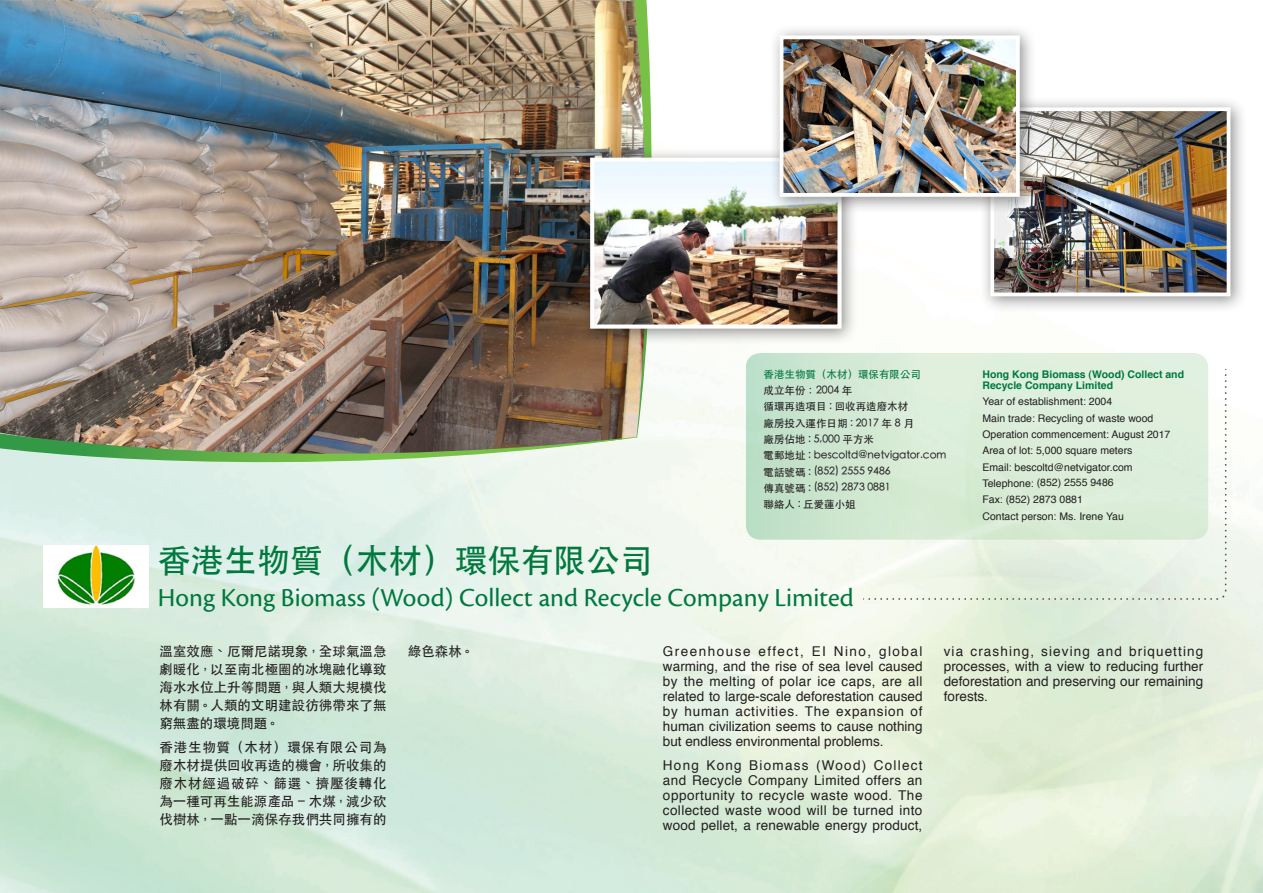
<style>
.page{position:relative;width:1263px;height:893px;background:#fff}
.page>*{position:absolute;margin:0;border:0;box-sizing:border-box;transform-origin:0 0}
.Chinese_Body_Text{font:500 33px "ST Heiti TC";color:#00783e}
.Chinese_Body_Text-2{font:27px "Cronos Pro";color:#00783e}
.Chinese_Body_Text-3{font:13.5px/15px "Helvetica";color:#231f20;text-align:justify}
.Chinese_Body_Text-4{font:500 13.5px/18px "ST Heiti TC";letter-spacing:.005em;color:#231f20;text-align:justify}
.Chinese_Body_Text-5{font:10.5px "Helvetica";color:#231f20}
.Chinese_Body_Text-6{font:500 10.5px "ST Heiti TC";color:#231f20}
.Chinese_Body_Text-7{font:700 10.5px/11.2px "Helvetica";color:#00783e}
.Chinese_Body_Text-8{font:500 10.5px "ST Heiti TC";color:#00783e}
</style>
<div class="page">
<svg style="left:746px;top:353px;width:462px;height:187px;background:#cbe5d0"></svg>
<img style="left:0;top:0;width:663px;height:486px">
<div style="left:579px;top:146px;width:279px;height:200px;background:#231f20;opacity:.5"></div>
<img style="left:595px;top:163px;width:242px;height:161px">
<div style="left:590px;top:158px;width:252px;height:171px;border:4px solid #fff"></div>
<div style="left:979px;top:96px;width:268px;height:218px;background:#231f20;opacity:.5"></div>
<img style="left:995px;top:112px;width:230px;height:179px">
<div style="left:990px;top:107px;width:240px;height:189px;border:4px solid #fff"></div>
<div style="left:768px;top:24px;width:269px;height:190px;background:#231f20;opacity:.5"></div>
<img style="left:785px;top:40px;width:230px;height:152px">
<div style="left:780px;top:35px;width:240px;height:162px;border:4px solid #fff"></div>
<svg style="left:862px;top:368px;width:365px;height:232px;background:#dfeedc"></svg>
<img style="left:55px;top:546px;width:81px;height:61px">
<p class="Chinese_Body_Text-8" style="left:763px;top:368px;width:159px">香港生物質（木材）環保有限公司</p>
<p class="Chinese_Body_Text-6" style="left:763px;top:384px;width:90px">成立年份：2004 年</p>
<p class="Chinese_Body_Text-6" style="left:763px;top:401px;width:146px">循環再造項目 : 回收再造廢木材</p>
<p class="Chinese_Body_Text-6" style="left:763px;top:417px;width:152px">廠房投入運作日期 : 2017 年 8 月</p>
<p class="Chinese_Body_Text-6" style="left:763px;top:433px;width:112px">廠房佔地 : 5,000 平方米</p>
<p class="Chinese_Body_Text-6" style="left:763px;top:450px;width:184px">電郵地址 : bescoltd@netvigator.com</p>
<p class="Chinese_Body_Text-6" style="left:763px;top:465px;width:129px">電話號碼 : (852) 2555 9486</p>
<p class="Chinese_Body_Text-6" style="left:763px;top:482px;width:129px">傳真號碼 : (852) 2873 0881</p>
<p class="Chinese_Body_Text-6" style="left:763px;top:499px;width:94px">聯絡人 : 丘愛蓮小姐</p>
<p class="Chinese_Body_Text" style="left:158px;top:542px;width:496px">香港生物質（木材）環保有限公司</p>
<p class="Chinese_Body_Text-2" style="left:158px;top:582px;width:697px">Hong Kong Biomass (Wood) Collect and Recycle Company Limited</p>
<p class="Chinese_Body_Text-7" style="left:982px;top:368px;width:203px">Hong Kong Biomass (Wood) Collect and<br>Recycle Company Limited</p>
<p class="Chinese_Body_Text-5" style="left:982px;top:393px;width:131px">Year of establishment: 2004</p>
<p class="Chinese_Body_Text-5" style="left:982px;top:410px;width:172px">Main trade: Recycling of waste wood</p>
<p class="Chinese_Body_Text-5" style="left:982px;top:426px;width:189px">Operation commencement: August 2017</p>
<p class="Chinese_Body_Text-5" style="left:982px;top:442px;width:151px">Area of lot: 5,000 square meters</p>
<p class="Chinese_Body_Text-5" style="left:982px;top:459px;width:152px">Email: bescoltd@netvigator.com</p>
<p class="Chinese_Body_Text-5" style="left:982px;top:474px;width:133px">Telephone: (852) 2555 9486</p>
<p class="Chinese_Body_Text-5" style="left:982px;top:491px;width:102px">Fax: (852) 2873 0881</p>
<p class="Chinese_Body_Text-5" style="left:982px;top:508px;width:143px">Contact person: Ms. Irene Yau</p>
<p class="Chinese_Body_Text-4" style="left:159px;top:642px;width:229px">溫室效應、厄爾尼諾現象，全球氣溫急劇暖化，以至南北極圈的冰塊融化導致海水水位上升等問題，與人類大規模伐林有關。人類的文明建設彷彿帶來了無窮無盡的環境問題。</p>
<p class="Chinese_Body_Text-4" style="left:159px;top:738px;width:229px">香港生物質（木材）環保有限公司為廢木材提供回收再造的機會，所收集的廢木材經過破碎、篩選、擠壓後轉化為一種可再生能源產品 – 木煤，減少砍伐樹林，一點一滴保存我們共同擁有的</p>
<p class="Chinese_Body_Text-4" style="left:408px;top:642px;width:67px">綠色森林。</p>
<p class="Chinese_Body_Text-3" style="left:663px;top:644px;width:261px">Greenhouse effect, EI Nino, global warming, and the rise of sea level caused by the melting of polar ice caps, are all related to large-scale deforestation caused by human activities. The expansion of human civilization seems to cause nothing but endless environmental problems.</p>
<p class="Chinese_Body_Text-3" style="left:663px;top:758px;width:261px">Hong Kong Biomass (Wood) Collect and Recycle Company Limited offers an opportunity to recycle waste wood. The collected waste wood will be turned into wood pellet, a renewable energy product,</p>
<p class="Chinese_Body_Text-3" style="left:944px;top:644px;width:261px">via crashing, sieving and briquetting processes, with a view to reducing further deforestation and preserving our remaining forests.</p>
</div>
